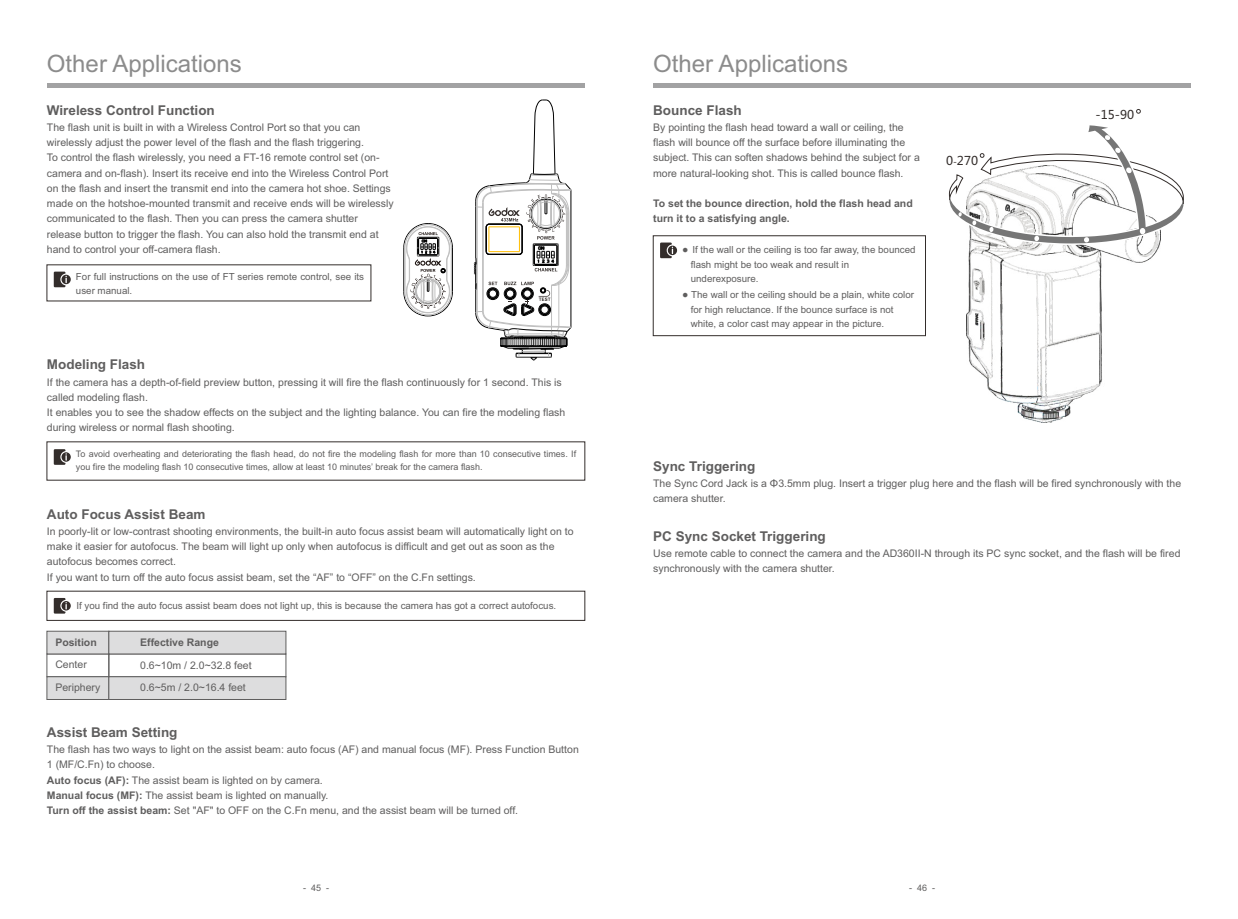
<style>
.page{position:relative;width:1238px;height:919px;background:#fff}
.page>*{position:absolute;margin:0;border:0;box-sizing:border-box;transform-origin:0 0}
.t1{font:24px "Arial";color:#8c8c8c}
.t2{font:700 13.5px "Arial";color:#5f5e5e}
.t3{font:12px "Microsoft Ya Hei";color:#332d2b}
.t4{font:10.5px/15.3px "Arial";color:#5f5e5e}
.t5{font:700 10.5px/15.3px "Arial";color:#5f5e5e}
.t6{font:9.75px/14.5px "Arial";color:#5f5e5e}
.t7{font:9px/13px "Arial";color:#5f5e5e}
.s1{font-weight:700}
.s2{font-family:"Microsoft Ya Hei"}
.s3{font-size:9px}
</style>
<div class="page">
<div style="left:54px;top:271px;width:11px;height:16px;background:#332d2b"></div>
<div style="left:60px;top:273px;width:12px;height:12px;border:2px solid #fff;border-radius:50%"></div>
<div style="left:61px;top:275px;width:10px;height:9px;background:#332d2b;border-radius:50%"></div>
<svg style="left:65px;top:276px;width:2px;height:7px"></svg>
<svg style="left:474px;top:100px;width:97px;height:260px"></svg>
<hr style="left:47px;top:83px;width:538px;height:4px;background:#a2a2a3">
<div style="left:54px;top:598px;width:11px;height:15px;background:#332d2b"></div>
<div style="left:60px;top:600px;width:12px;height:11px;border:2px solid #fff;border-radius:50%"></div>
<div style="left:61px;top:601px;width:10px;height:9px;background:#332d2b;border-radius:50%"></div>
<svg style="left:65px;top:602px;width:2px;height:7px"></svg>
<div style="left:46px;top:653px;width:63px;height:24px;border:1px solid #5f5e5e"></div>
<div style="left:46px;top:676px;width:63px;height:23px;background:#ddddde;border:1px solid #5f5e5e"></div>
<div style="left:46px;top:630px;width:63px;height:24px;background:#ddddde;border:1px solid #5f5e5e"></div>
<div style="left:108px;top:653px;width:178px;height:24px;border:1px solid #5f5e5e"></div>
<div style="left:108px;top:676px;width:178px;height:23px;background:#ddddde;border:1px solid #5f5e5e"></div>
<div style="left:108px;top:630px;width:178px;height:24px;background:#ddddde;border:1px solid #5f5e5e"></div>
<div style="left:54px;top:449px;width:11px;height:16px;background:#332d2b"></div>
<div style="left:60px;top:451px;width:12px;height:12px;border:2px solid #fff;border-radius:50%"></div>
<div style="left:61px;top:452px;width:10px;height:9px;background:#332d2b;border-radius:50%"></div>
<svg style="left:65px;top:453px;width:2px;height:7px"></svg>
<div style="left:652px;top:235px;width:273px;height:101px;border:1px solid #332d2b"></div>
<img style="left:966px;top:245px;width:194px;height:177px">
<svg style="left:948px;top:87px;width:238px;height:158px"></svg>
<svg style="left:949px;top:122px;width:234px;height:122px"></svg>
<svg style="left:1135px;top:109px;width:5px;height:5px"></svg>
<hr style="left:653px;top:83px;width:538px;height:4px;background:#a2a2a3">
<div style="left:660px;top:242px;width:11px;height:16px;background:#332d2b"></div>
<div style="left:666px;top:244px;width:12px;height:12px;border:2px solid #fff;border-radius:50%"></div>
<svg style="left:667px;top:245px;width:10px;height:10px"></svg>
<svg style="left:671px;top:247px;width:2px;height:7px"></svg>
<hr style="left:452px;top:248px;width:1px;height:43px;background:#000">
<svg style="left:403px;top:223px;width:49px;height:93px"></svg>
<h1 class="t1" style="left:47px;top:54px;width:196px">Other Applications</h1>
<p class="t2" style="left:47px;top:105px;width:169px">Wireless Control Function</p>
<p class="t4" style="left:47px;top:120px;width:348px">The flash unit is built in with a Wireless Control Port so that you can wirelessly adjust the power level of the flash and the flash triggering.<br>To control the flash wirelessly, you need a FT-16 remote control set (on&shy;camera and on-flash). Insert its receive end into the Wireless Control Port on the flash and insert the transmit end into the camera hot shoe. Settings made on the hotshoe-mounted transmit and receive ends will be wirelessly communicated to the flash. Then you can press the camera shutter release button to trigger the flash. You can also hold the transmit end at hand to control your off-camera flash.</p>
<p class="t6" style="left:76px;top:270px;width:290px;line-height:14.1px">For full instructions on the use of FT series remote control, see its user manual.</p>
<p class="t2" style="left:47px;top:359px;width:100px">Modeling Flash</p>
<p class="t4" style="left:47px;top:375px;width:520px">If the camera has a depth-of-field preview button, pressing it will fire the flash continuously for 1 second. This is called modeling flash.<br>It enables you to see the shadow effects on the subject and the lighting balance. You can fire the modeling flash during wireless or normal flash shooting.</p>
<p class="t7" style="left:76px;top:448px;width:501px">To avoid overheating and deteriorating the flash head, do not fire the modeling flash for more than 10 consecutive times. If you fire the modeling flash 10 consecutive times, allow at least 10 minutes’ break for the camera flash.</p>
<p class="t2" style="left:47px;top:509px;width:160px">Auto Focus Assist Beam</p>
<p class="t4" style="left:47px;top:524px;width:528px">In poorly-lit or low-contrast shooting environments, the built-in auto focus assist beam will automatically light on to make it easier for autofocus. The beam will light up only when autofocus is difficult and get out as soon as the autofocus becomes correct.<br>If you want to turn off the auto focus assist beam, set the “AF” to “OFF” on the C.Fn settings.</p>
<p class="t6" style="left:76px;top:598px;width:481px">If you find the auto focus assist beam does not light up, this is because the camera has got a correct autofocus.</p>
<p class="t5" style="left:55px;top:635px;width:43px">Position</p>
<p class="t4" style="left:55px;top:654px;width:46px;line-height:22.6px">Center<br>Periphery</p>
<p class="t5" style="left:140px;top:635px;width:80px">Effective Range</p>
<p class="t4" style="left:140px;top:654px;width:113px;line-height:22.6px">0.6~10m / 2.0~32.8 feet<br>0.6~5m / 2.0~16.4 feet</p>
<p class="t2" style="left:47px;top:727px;width:132px">Assist Beam Setting</p>
<p class="t4" style="left:47px;top:742px;width:533px">The flash has two ways to light on the assist beam: auto focus (AF) and manual focus (MF). Press Function Button 1 (MF/C.Fn) to choose.<br><span class="s1">Auto focus (AF):</span> The assist beam is lighted on by camera.<br><span class="s1">Manual focus (MF):</span> The assist beam is lighted on manually.<br><span class="s1">Turn off the assist beam:</span> Set "AF" to OFF on the C.Fn menu, and the assist beam will be turned off.</p>
<h1 class="t1" style="left:653px;top:54px;width:196px">Other Applications</h1>
<p class="t2" style="left:653px;top:105px;width:90px">Bounce Flash</p>
<p class="t4" style="left:653px;top:120px;width:268px">By pointing the flash head toward a wall or ceiling, the flash will bounce off the surface before illuminating the subject. This can soften shadows behind the subject for a more natural-looking shot. This is called bounce flash.</p>
<p class="t5" style="left:653px;top:197px;width:261px">To set the bounce direction, hold the flash head and turn it to a satisfying angle.</p>
<p class="t6" style="left:690px;top:243px;width:226px;text-indent:-9px"><span class="s2">●</span> If the wall or the ceiling is too far away, the bounced flash might be too weak and result in underexposure.</p>
<p class="t6" style="left:690px;top:288px;width:225px;text-indent:-9px"><span class="s2">●</span> The wall or the ceiling should be a plain, white color for high reluctance. If the bounce surface is not white, a color cast may appear in the picture.</p>
<p class="t3" style="left:946px;top:155px;width:34px">0<span class="s3">-</span>270</p>
<p class="t3" style="left:1095px;top:110px;width:40px">-15-90</p>
<p class="t2" style="left:653px;top:461px;width:104px">Sync Triggering</p>
<p class="t4" style="left:653px;top:476px;width:529px">The Sync Cord Jack is a Φ3.5mm plug. Insert a trigger plug here and the flash will be fired synchronously with the camera shutter.</p>
<p class="t2" style="left:653px;top:531px;width:174px">PC Sync Socket Triggering</p>
<p class="t4" style="left:653px;top:546px;width:529px">Use remote cable to connect the camera and the AD360II-N through its PC sync socket, and the flash will be fired synchronously with the camera shutter.</p>
<p class="t7" style="left:303px;top:882px;width:28px">- 45 -</p>
<p class="t7" style="left:909px;top:882px;width:28px">- 46 -</p>
</div>
